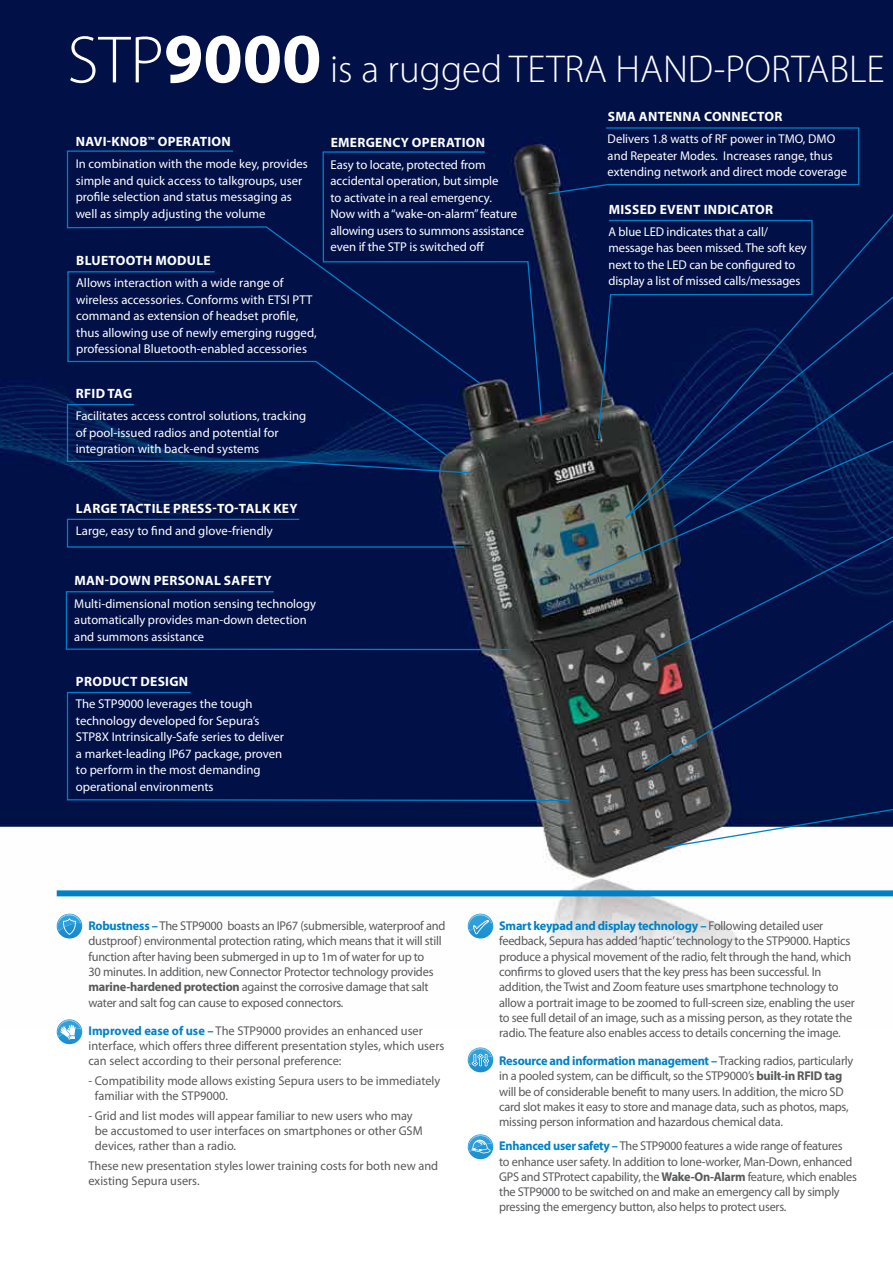
<style>
.page{position:relative;width:893px;height:1263px;background:#fff}
.page>*{position:absolute;margin:0;border:0;box-sizing:border-box;transform-origin:0 0}
.t1{font:300 39px "Myriad Pro";color:#fff}
.t2{font:700 13.5px "Myriad Pro";letter-spacing:.02em;color:#fff}
.t3{font:12.75px/16.5px "Myriad Pro";color:#fff}
.t4{font:12.75px/15.3px "Myriad Pro";letter-spacing:-.02em;color:#58595b}
.t5{font:12.75px/15.3px "Myriad Pro";color:#58595b}
.t6{font:12.75px/15.3px "Myriad Pro";letter-spacing:-.02em;color:#58595b;scale:.96 1}
.s1{font-size:67.5px}
.s2{font-weight:700;font-size:70.95px}
.s3{font-size:10.5px}
.s4{font-weight:700;color:#0081c6}
.s5{font-weight:700}
</style>
<div class="page">
<img style="left:0;top:0;width:893px;height:954px">
<svg style="left:449px;top:151px;width:94px;height:267px"></svg>
<div style="left:66px;top:150px;width:416px;height:236px;background:#011047"></div>
<svg style="left:66px;top:518px;width:400px;height:30px"></svg>
<svg style="left:65px;top:590px;width:447px;height:61px"></svg>
<svg style="left:66px;top:691px;width:505px;height:111px"></svg>
<svg style="left:57px;top:914px;width:25px;height:24px"></svg>
<svg style="left:468px;top:914px;width:25px;height:24px"></svg>
<svg style="left:57px;top:1019px;width:25px;height:25px"></svg>
<svg style="left:468px;top:1047px;width:25px;height:25px"></svg>
<svg style="left:468px;top:1134px;width:25px;height:25px"></svg>
<svg style="left:66px;top:403px;width:405px;height:71px"></svg>
<div style="left:624px;top:92px;width:269px;height:112px;background:#011047"></div>
<svg style="left:662px;top:771px;width:231px;height:78px"></svg>
<svg style="left:644px;top:577px;width:249px;height:194px"></svg>
<svg style="left:547px;top:127px;width:313px;height:68px"></svg>
<svg style="left:597px;top:219px;width:27px;height:159px"></svg>
<svg style="left:67px;top:270px;width:382px;height:188px"></svg>
<div style="left:624px;top:204px;width:269px;height:174px;background:#011047"></div>
<svg style="left:587px;top:378px;width:306px;height:199px"></svg>
<div style="left:57px;top:890px;width:836px;height:6px;background:#0081c6"></div>
<h1 class="t1" style="left:67px;top:46px;width:819px"><span class="s1">STP</span><span class="s2">9000</span> is a rugged TETRA HAND-PORTABLE</h1>
<p class="t2" style="left:76px;top:133px;width:157px">NAVI-KNOB<span class="s3">™</span> OPERATION</p>
<p class="t3" style="left:76px;top:155px;width:234px">In combination with the mode key, provides simple and quick access to talkgroups, user profile selection and status messaging as well as simply adjusting the volume</p>
<p class="t2" style="left:76px;top:252px;width:136px">BLUETOOTH MODULE</p>
<p class="t3" style="left:76px;top:275px;width:242px">Allows interaction with a wide range of wireless accessories. Conforms with ETSI PTT command as extension of headset profile, thus allowing use of newly emerging rugged, professional Bluetooth-enabled accessories</p>
<p class="t2" style="left:76px;top:384px;width:58px">RFID TAG</p>
<p class="t3" style="left:76px;top:407px;width:232px">Facilitates access control solutions, tracking of pool-issued radios and potential for integration with back-end systems</p>
<p class="t2" style="left:331px;top:133px;width:156px">EMERGENCY OPERATION</p>
<p class="t3" style="left:331px;top:156px;width:195px">Easy to locate, protected from accidental operation, but simple<br>to activate in a real emergency.<br>Now with a “wake-on-alarm” feature allowing users to summons assistance even if the STP is switched off</p>
<p class="t2" style="left:76px;top:499px;width:223px">LARGE TACTILE PRESS-TO-TALK KEY</p>
<p class="t3" style="left:76px;top:522px;width:199px">Large, easy to find and glove-friendly</p>
<p class="t2" style="left:74px;top:572px;width:199px">MAN-DOWN PERSONAL SAFETY</p>
<p class="t3" style="left:74px;top:595px;width:243px">Multi-dimensional motion sensing technology automatically provides man-down detection and summons assistance</p>
<p class="t2" style="left:76px;top:673px;width:114px">PRODUCT DESIGN</p>
<p class="t3" style="left:76px;top:696px;width:210px">The STP9000 leverages the tough technology developed for Sepura’s STP8X Intrinsically-Safe series to deliver a market-leading IP67 package, proven to perform in the most demanding operational environments</p>
<p class="t2" style="left:608px;top:108px;width:176px">SMA ANTENNA CONNECTOR</p>
<p class="t3" style="left:608px;top:131px;width:241px">Delivers 1.8 watts of RF power in TMO, DMO and Repeater Modes. Increases range, thus extending network and direct mode coverage</p>
<p class="t2" style="left:609px;top:200px;width:166px">MISSED EVENT INDICATOR</p>
<p class="t3" style="left:608px;top:223px;width:200px">A blue LED indicates that a call/ message has been missed. The soft key next to the LED can be configured to display a list of missed calls/messages</p>
<p class="t4" style="left:88px;top:918px;width:358px"><span class="s4">Robustness –</span> The STP9000 boasts an IP67 (submersible, waterproof and dustproof) environmental protection rating, which means that it will still function after having been submerged in up to 1m of water for up to<br>30 minutes. In addition, new Connector Protector technology provides <span class="s5">marine-hardened protection</span> against the corrosive damage that salt water and salt fog can cause to exposed connectors.</p>
<p class="t5" style="left:88px;top:1022px;width:357px"><span class="s4">Improved ease of use –</span> The STP9000 provides an enhanced user interface, which offers three different presentation styles, which users can select according to their personal preference:</p>
<p class="t5" style="left:95px;top:1072px;width:347px;text-indent:-6px">- Compatibility mode allows existing Sepura users to be immediately familiar with the STP9000.</p>
<p class="t5" style="left:95px;top:1107px;width:329px;text-indent:-6px">- Grid and list modes will appear familiar to new users who may be accustomed to user interfaces on smartphones or other GSM devices, rather than a radio.</p>
<p class="t5" style="left:88px;top:1157px;width:351px">These new presentation styles lower training costs for both new and existing Sepura users.</p>
<p class="t4" style="left:499px;top:918px;width:357px"><span class="s4">Smart keypad and display technology –</span> Following detailed user feedback, Sepura has added ‘haptic’ technology to the STP9000. Haptics produce a physical movement of the radio, felt through the hand, which confirms to gloved users that the key press has been successful. In addition, the Twist and Zoom feature uses smartphone technology to allow a portrait image to be zoomed to full-screen size, enabling the user to see full detail of an image, such as a missing person, as they rotate the radio. The feature also enables access to details concerning the image.</p>
<p class="t4" style="left:499px;top:1053px;width:356px"><span class="s4">Resource and information management –</span> Tracking radios, particularly in a pooled system, can be difficult, so the STP9000’s <span class="s5">built-in RFID tag </span>will be of considerable benefit to many users. In addition, the micro SD card slot makes it easy to store and manage data, such as photos, maps, missing person information and hazardous chemical data.</p>
<p class="t6" style="left:499px;top:1138px;width:374px"><span class="s4">Enhanced user safety –</span> The STP9000 features a wide range of features<br>to enhance user safety. In addition to lone-worker, Man-Down, enhanced GPS and STProtect capability, the <span class="s5">Wake-On-Alarm</span> feature, which enables the STP9000 to be switched on and make an emergency call by simply pressing the emergency button, also helps to protect users.</p>
</div>
